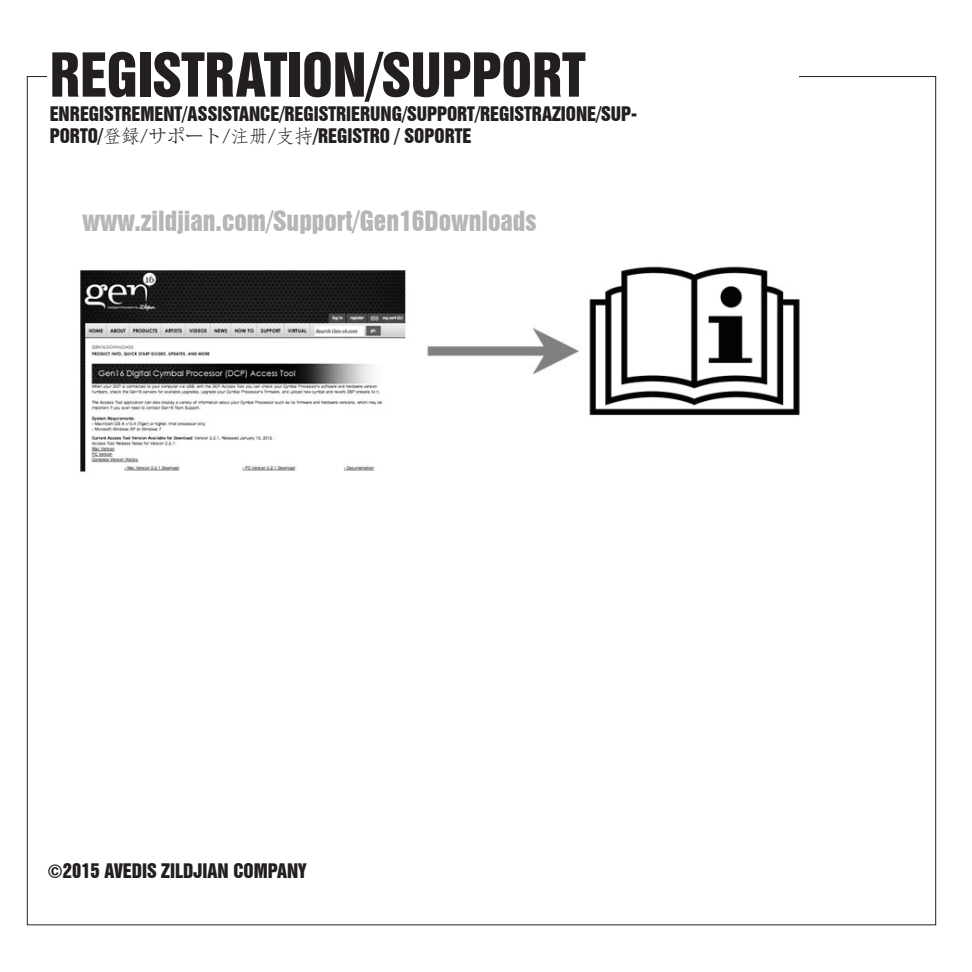
<style>
.page{position:relative;width:972px;height:972px;background:#fff}
.page>*{position:absolute;margin:0;border:0;box-sizing:border-box;transform-origin:0 0}
.t1{font:55.2px "Swiss 921 BT Regular A";color:#231f20}
.t2{font:25.5px "Swiss 921 BT Regular A";color:#b5b6b6}
.t3{font:18.3px/22.2px "Swiss 921 BT Regular A";color:#231f20}
.s1{font-family:"Adobe Fangsong Std"}
</style>
<div class="page">
<img style="left:80px;top:266px;width:720px;height:206px">
<h1 class="t1" style="left:50px;top:39px;width:537px">REGISTRATION/SUPPORT</h1>
<p class="t3" style="left:50px;top:103px;width:589px">ENREGISTREMENT/ASSISTANCE/REGISTRIERUNG/SUPPORT/REGISTRAZIONE/SUP-<br>PORTO/<span class="s1">登録/サポート/注册/支持</span>/REGISTRO / SOPORTE</p>
<h2 class="t2" style="left:83px;top:204px;width:455px">www.zildjian.com/Support/Gen16Downloads</h2>
<p class="t3" style="left:48px;top:859px;width:261px">©2015 AVEDIS ZILDJIAN COMPANY</p>
</div>
